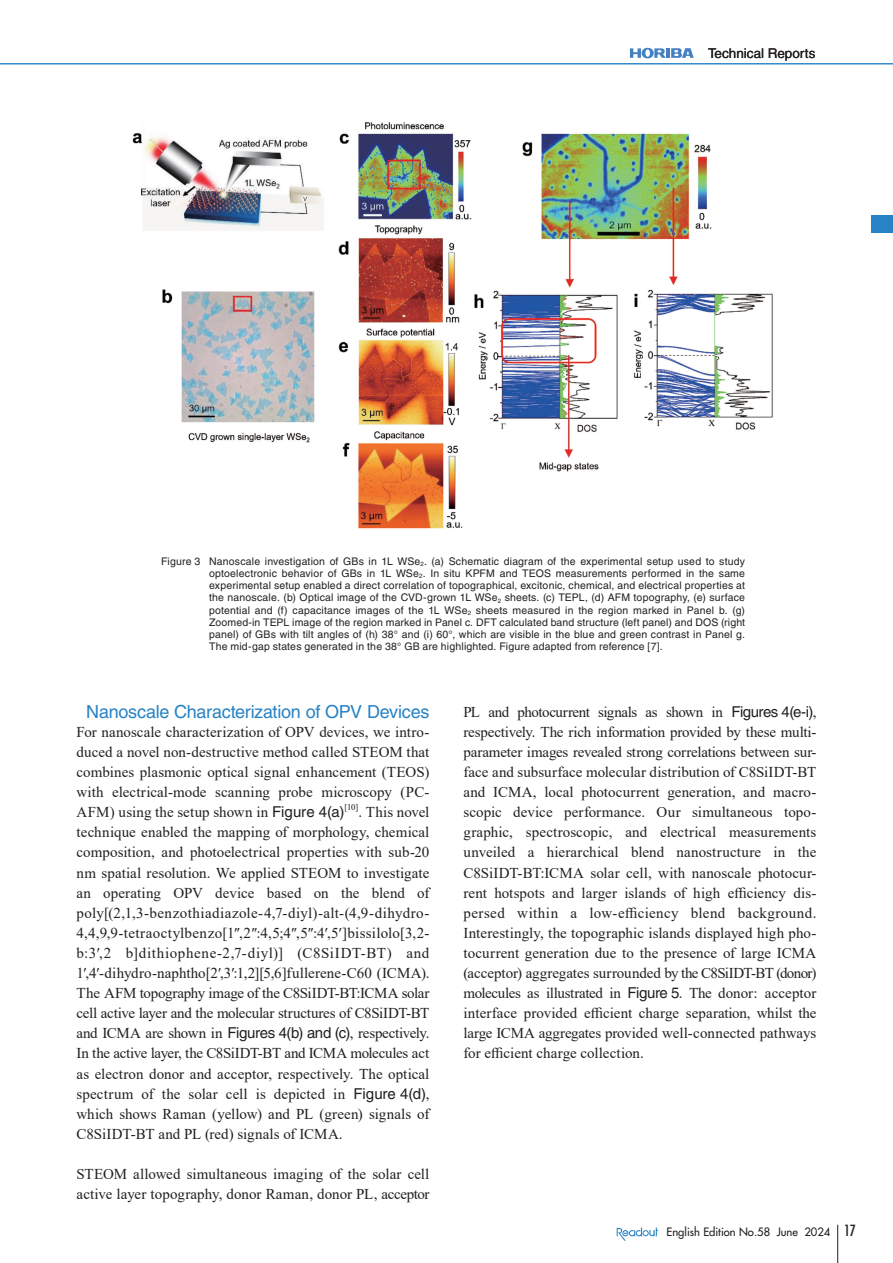
<style>
.page{position:relative;width:893px;height:1263px;background:#fff}
.page>*{position:absolute;margin:0;border:0;box-sizing:border-box;transform-origin:0 0}
.t1{font:18px "Helvetica LT Std";letter-spacing:-.015em;color:#2783c5}
.t2{font:15px/20.1px "Times New Roman";letter-spacing:.005em;color:#231f20;text-align:justify}
.t3{font:13.5px "Helvetica LT Std";color:#231f20}
.t4{font:500 11.25px "Futura Std";color:#231f20}
.t5{font:10.5px/12.3px "Helvetica LT Std";letter-spacing:.015em;color:#231f20;text-align:justify}
.t6{font:8.7px "Times New Roman";color:#231f20}
.s1{font-family:"Helvetica LT Std"}
.s2{font-weight:400;font-stretch:condensed;font-size:15px}
</style>
<div class="page">
<hr style="left:0;top:63px;width:893px;height:1px;background:#2783c5">
<svg style="left:630px;top:48px;width:64px;height:10px"></svg>
<hr style="left:837px;top:1225px;width:1px;height:38px;background:#231f20">
<svg style="left:617px;top:1227px;width:41px;height:14px"></svg>
<img style="left:132px;top:122px;width:641px;height:407px">
<div style="left:872px;top:215px;width:21px;height:18px;background:#2783c5"></div>
<p class="t3" style="left:708px;top:45px;width:109px">Technical Reports</p>
<p class="t5" style="left:209px;top:555px;width:537px;text-indent:-48px">Figure 3 Nanoscale investigation of GBs in 1L WSe<sub>2</sub>. (a) Schematic diagram of the experimental setup used to study optoelectronic behavior of GBs in 1L WSe<sub>2</sub>. In situ KPFM and TEOS measurements performed in the same experimental setup enabled a direct correlation of topographical, excitonic, chemical, and electrical properties at the nanoscale. (b) Optical image of the CVD-grown 1L WSe<sub>2</sub> sheets. (c) TEPL, (d) AFM topography, (e) surface potential and (f) capacitance images of the 1L WSe<sub>2</sub> sheets measured in the region marked in Panel b. (g)<br>Zoomed-in TEPL image of the region marked in Panel c. DFT calculated band structure (left panel) and DOS (right panel) of GBs with tilt angles of (h) 38° and (i) 60°, which are visible in the blue and green contrast in Panel g.<br>The mid-gap states generated in the 38° GB are highlighted. Figure adapted from reference [7].</p>
<p class="t1" style="left:86px;top:701px;width:345px">Nanoscale Characterization of OPV Devices</p>
<p class="t2" style="left:77px;top:721px;width:354px">For nanoscale characterization of OPV devices, we intro&shy;duced a novel non-destructive method called STEOM that combines plasmonic optical signal enhancement (TEOS) with electrical-mode scanning probe microscopy (PC-AFM) using the setup shown in <span class="s1">Figure 4(a)</span></p>
<p class="t6" style="left:344px;top:801px;width:15px">[10]</p>
<p class="t2" style="left:77px;top:802px;width:354px;text-indent:282px">. This novel technique enabled the mapping of morphology, chemical composition, and photoelectrical properties with sub-20 nm spatial resolution. We applied STEOM to investigate an operating OPV device based on the blend of poly[(2,1,3-benzothiadiazole-4,7-diyl)-alt-(4,9-dihydro-4,4,9,9-tetraoctylbenzo[1″,2″:4,5;4″,5″:4′,5′]bissilolo[3,2- b:3′,2 b]dithiophene-2,7-diyl)] (C8SiIDT-BT) and 1′,4′-dihydro-naphtho[2′,3′:1,2][5,6]fullerene-C60 (ICMA).<br>The AFM topography image of the C8SiIDT-BT:ICMA solar cell active layer and the molecular structures of C8SiIDT-BT and ICMA are shown in <span class="s1">Figures 4(b) and (c)</span>, respectively.<br>In the active layer, the C8SiIDT-BT and ICMA molecules act as electron donor and acceptor, respectively. The optical spectrum of the solar cell is depicted in <span class="s1">Figure 4(d)</span>, which shows Raman (yellow) and PL (green) signals of C8SiIDT-BT and PL (red) signals of ICMA.</p>
<p class="t2" style="left:77px;top:1163px;width:354px">STEOM allowed simultaneous imaging of the solar cell active layer topography, donor Raman, donor PL, acceptor</p>
<p class="t2" style="left:463px;top:701px;width:354px">PL and photocurrent signals as shown in <span class="s1">Figures 4(e-i)</span>, respectively. The rich information provided by these multi&shy;parameter images revealed strong correlations between sur&shy;face and subsurface molecular distribution of C8SiIDT-BT and ICMA, local photocurrent generation, and macro&shy;scopic device performance. Our simultaneous topo&shy;graphic, spectroscopic, and electrical measurements unveiled a hierarchical blend nanostructure in the C8SiIDT-BT:ICMA solar cell, with nanoscale photocur&shy;rent hotspots and larger islands of high efficiency dis&shy;persed within a low-efficiency blend background.<br>Interestingly, the topographic islands displayed high pho&shy;tocurrent generation due to the presence of large ICMA (acceptor) aggregates surrounded by the C8SiIDT-BT (donor) molecules as illustrated in <span class="s1">Figure 5</span>. The donor: acceptor interface provided efficient charge separation, whilst the large ICMA aggregates provided well-connected pathways for efficient charge collection.</p>
<p class="t4" style="left:666px;top:1225px;width:191px">English Edition No.58 June 2024 <span class="s2">17</span></p>
</div>
